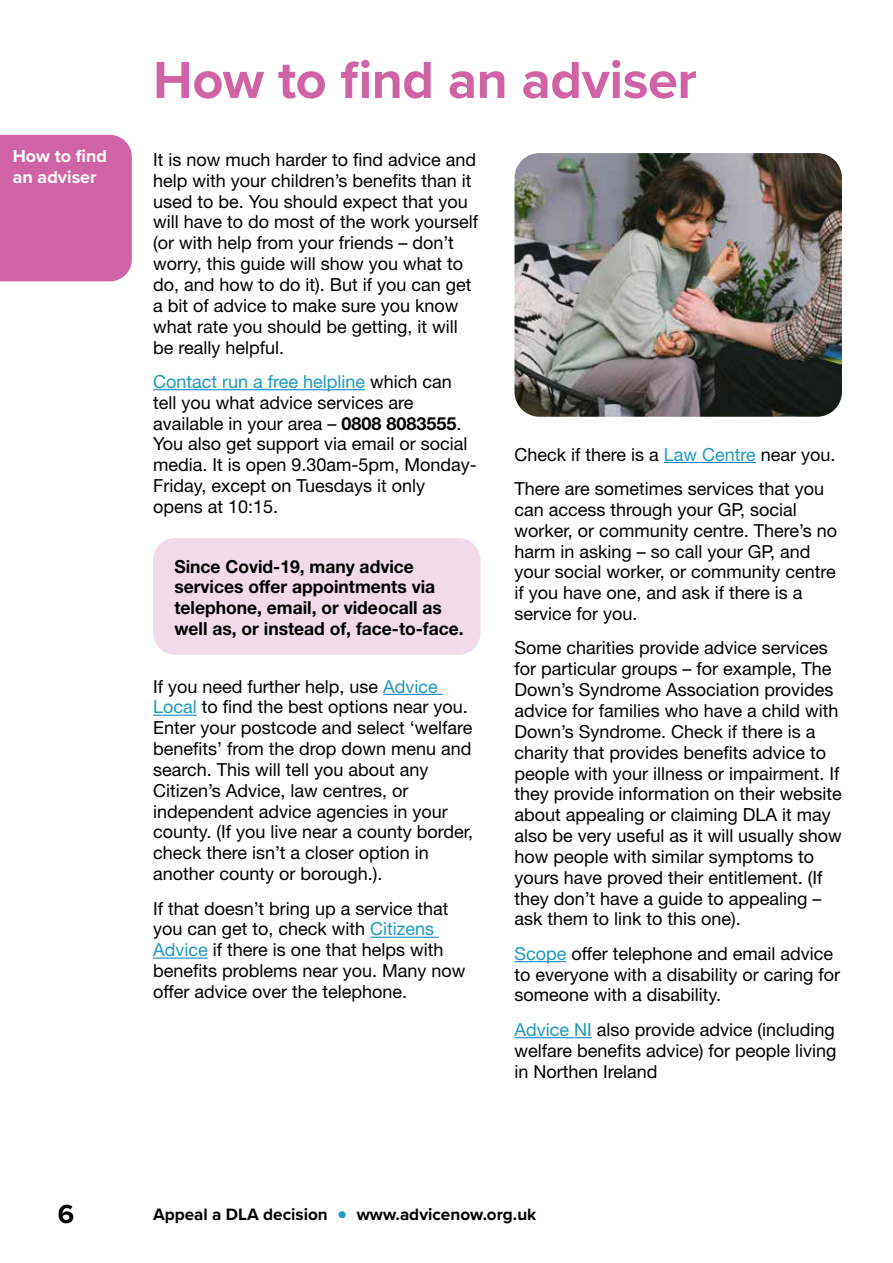
<style>
.page{position:relative;width:893px;height:1263px;background:#fff}
.page>*{position:absolute;margin:0;border:0;box-sizing:border-box;transform-origin:0 0}
.t1{font:700 54px "Proxima Nova";letter-spacing:-.01em;color:#d063a5}
.t2{font:700 27px "Proxima Nova";color:#000}
.t3{font:18px/20.9px "Helvetica Neue LT Std";color:#000}
.t4{font:700 18px/20.9px "Helvetica Neue LT Std";color:#000}
.t5{font:700 18px/21px "Proxima Nova";color:#fff}
.t6{font:700 17.1px "Proxima Nova";color:#000}
.s1{color:#1e9ac1}
.s2{font-weight:700}
.s3{font-size:30px;color:#1e9ac1}
</style>
<div class="page">
<div style="left:0;top:135px;width:132px;height:146px;background:#d063a5"></div>
<div style="left:153px;top:538px;width:327px;height:117px;background:#f1dbeb;border-radius:22px"></div>
<hr style="left:153px;top:389px;width:212px;height:1px;background:#0076be">
<hr style="left:383px;top:694px;width:60px;height:1px;background:#0076be">
<hr style="left:153px;top:715px;width:44px;height:1px;background:#0076be">
<hr style="left:370px;top:937px;width:69px;height:1px;background:#0076be">
<hr style="left:153px;top:957px;width:55px;height:1px;background:#0076be">
<hr style="left:664px;top:462px;width:92px;height:1px;background:#0076be">
<hr style="left:514px;top:961px;width:52px;height:1px;background:#0076be">
<hr style="left:514px;top:1037px;width:78px;height:1px;background:#0076be">
<img style="left:514px;top:153px;width:328px;height:264px">
<p class="t5" style="left:13px;top:145px;width:96px">How to find an adviser</p>
<h1 class="t1" style="left:153px;top:40px;width:545px">How to find an adviser</h1>
<p class="t3" style="left:153px;top:149px;width:327px">It is now much harder to find advice and help with your children’s benefits than it used to be. You should expect that you will have to do most of the work yourself (or with help from your friends – don’t worry, this guide will show you what to do, and how to do it). But if you can get a bit of advice to make sure you know what rate you should be getting, it will be really helpful.</p>
<p class="t3" style="left:153px;top:371px;width:325px"><span class="s1">Contact run a free helpline</span> which can tell you what advice services are available in your area – <span class="s2">0808 8083555</span>.<br>You also get support via email or social media. It is open 9.30am-5pm, Monday-Friday, except on Tuesdays it only opens at 10:15.</p>
<p class="t4" style="left:174px;top:555px;width:291px">Since Covid-19, many advice services offer appointments via telephone, email, or videocall as well as, or instead of, face-to-face.</p>
<p class="t3" style="left:153px;top:675px;width:322px">If you need further help, use <span class="s1">Advice Local</span> to find the best options near you.<br>Enter your postcode and select ‘welfare benefits’ from the drop down menu and search. This will tell you about any Citizen’s Advice, law centres, or independent advice agencies in your county. (If you live near a county border, check there isn’t a closer option in another county or borough.).</p>
<p class="t3" style="left:153px;top:897px;width:314px">If that doesn’t bring up a service that you can get to, check with <span class="s1">Citizens Advice</span> if there is one that helps with benefits problems near you. Many now offer advice over the telephone.</p>
<p class="t3" style="left:514px;top:437px;width:323px;line-height:34.3px">Check if there is a <span class="s1">Law Centre</span> near you.<br>There are sometimes services that you</p>
<p class="t3" style="left:514px;top:499px;width:324px">can access through your GP, social worker, or community centre. There’s no harm in asking – so call your GP, and your social worker, or community centre if you have one, and ask if there is a service for you.</p>
<p class="t3" style="left:514px;top:637px;width:329px">Some charities provide advice services for particular groups – for example, The Down’s Syndrome Association provides advice for families who have a child with Down’s Syndrome. Check if there is a charity that provides benefits advice to people with your illness or impairment. If they provide information on their website about appealing or claiming DLA it may also be very useful as it will usually show how people with similar symptoms to yours have proved their entitlement. (If they don’t have a guide to appealing – ask them to link to this one).</p>
<p class="t3" style="left:514px;top:943px;width:327px"><span class="s1">Scope</span> offer telephone and email advice to everyone with a disability or caring for someone with a disability.</p>
<p class="t3" style="left:514px;top:1019px;width:323px;text-align:justify"><span class="s1">Advice NI</span> also provide advice (including welfare benefits advice) for people living in Northen Ireland</p>
<h2 class="t2" style="left:58px;top:1194px;width:18px">6</h2>
<p class="t6" style="left:153px;top:1201px;width:385px">Appeal a DLA decision <span class="s3">•</span> www.advicenow.org.uk</p>
</div>
